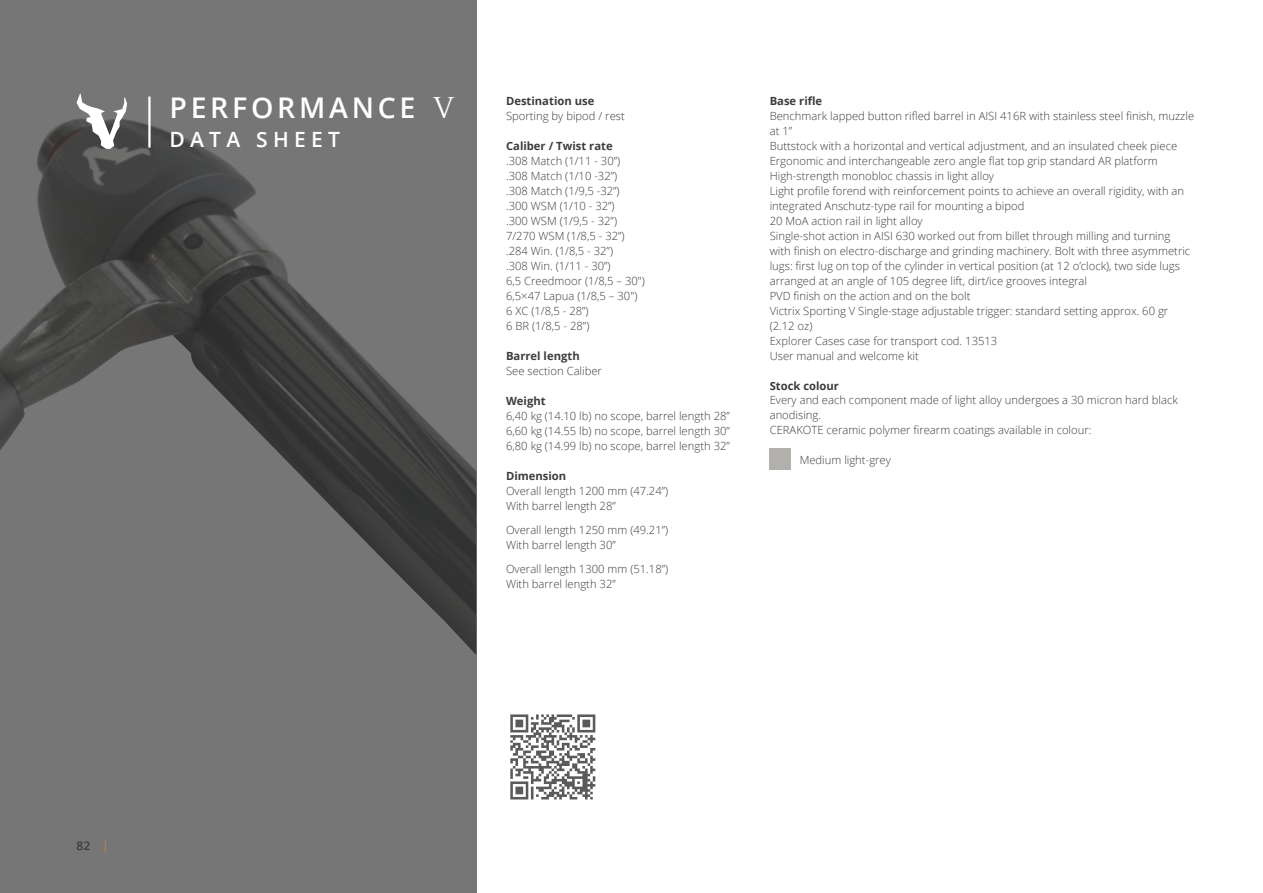
<style>
.page{position:relative;width:1263px;height:893px;background:#fff}
.page>*{position:absolute;margin:0;border:0;box-sizing:border-box;transform-origin:0 0}
.t1{font:600 28.5px "Open Sans";letter-spacing:.13em;color:#fff}
.t2{font:600 21px "Open Sans";letter-spacing:.25em;color:#fff}
.t3{font:600 12px "Open Sans";color:#3c3c3b}
.t4{font:300 11.25px/15px "Open Sans";color:#3c3c3b}
.t5{font:700 11.25px "Open Sans";color:#3c3c3b}
.s1{font-family:"Augustus";font-weight:400}
.s2{font-weight:400;color:#ef7d00}
</style>
<div class="page">
<div style="left:770px;top:448px;width:21px;height:21px;background:#b1b0ac"></div>
<svg style="left:510px;top:714px;width:85px;height:85px"></svg>
<svg style="left:0;top:0;width:476px;height:893px;background:#6a6a69"></svg>
<hr style="left:148px;top:97px;width:3px;height:51px;background:#fff">
<svg style="left:77px;top:94px;width:50px;height:55px"></svg>
<h1 class="t1" style="left:169px;top:89px;width:288px">PERFORMANCE <span class="s1">v</span></h1>
<h2 class="t2" style="left:169px;top:125px;width:172px">DATA SHEET</h2>
<p class="t5" style="left:506px;top:93px;width:90px">Destination use</p>
<p class="t4" style="left:506px;top:108px;width:120px">Sporting by bipod / rest</p>
<p class="t5" style="left:506px;top:138px;width:108px">Caliber / Twist rate</p>
<p class="t4" style="left:506px;top:153px;width:140px">.308 Match (1/11 - 30”)<br>.308 Match (1/10 -32”)<br>.308 Match (1/9,5 -32”)<br>.300 WSM (1/10 - 32”)<br>.300 WSM (1/9,5 - 32”)<br>7/270 WSM (1/8,5 - 32”) .284 Win. (1/8,5 - 32”)<br>.308 Win. (1/11 - 30”)<br>6,5 Creedmoor (1/8,5 – 30″)<br>6,5×47 Lapua (1/8,5 – 30″)<br>6 XC (1/8,5 - 28”)<br>6 BR (1/8,5 - 28”)</p>
<p class="t5" style="left:506px;top:348px;width:75px">Barrel length</p>
<p class="t4" style="left:506px;top:363px;width:97px">See section Caliber</p>
<p class="t5" style="left:506px;top:393px;width:41px">Weight</p>
<p class="t4" style="left:506px;top:408px;width:225px;text-align:justify">6,40 kg (14.10 lb) no scope, barrel length 28” 6,60 kg (14.55 lb) no scope, barrel length 30” 6,80 kg (14.99 lb) no scope, barrel length 32”</p>
<p class="t5" style="left:506px;top:468px;width:62px">Dimension</p>
<p class="t4" style="left:506px;top:483px;width:164px">Overall length 1200 mm (47.24”)<br>With barrel length 28”</p>
<p class="t4" style="left:506px;top:522px;width:164px">Overall length 1250 mm (49.21”)<br>With barrel length 30”</p>
<p class="t4" style="left:506px;top:561px;width:164px">Overall length 1300 mm (51.18”)<br>With barrel length 32”</p>
<p class="t5" style="left:770px;top:93px;width:54px">Base rifle</p>
<p class="t4" style="left:770px;top:108px;width:426px">Benchmark lapped button rifled barrel in AISI 416R with stainless steel finish, muzzle at 1”<br>Buttstock with a horizontal and vertical adjustment, and an insulated cheek piece Ergonomic and interchangeable zero angle flat top grip standard AR platform High-strength monobloc chassis in light alloy<br>Light profile forend with reinforcement points to achieve an overall rigidity, with an integrated Anschutz-type rail for mounting a bipod<br>20 MoA action rail in light alloy<br>Single-shot action in AISI 630 worked out from billet through milling and turning with finish on electro-discharge and grinding machinery. Bolt with three asymmetric lugs: first lug on top of the cylinder in vertical position (at 12 o’clock), two side lugs arranged at an angle of 105 degree lift, dirt/ice grooves integral<br>PVD finish on the action and on the bolt<br>Victrix Sporting V Single-stage adjustable trigger: standard setting approx. 60 gr (2.12 oz)<br>Explorer Cases case for transport cod. 13513<br>User manual and welcome kit</p>
<p class="t5" style="left:770px;top:378px;width:71px">Stock colour</p>
<p class="t4" style="left:770px;top:392px;width:410px">Every and each component made of light alloy undergoes a 30 micron hard black anodising.<br>CERAKOTE ceramic polymer firearm coatings available in colour:</p>
<p class="t4" style="left:800px;top:452px;width:93px">Medium light-grey</p>
<p class="t3" style="left:77px;top:838px;width:34px">82 <span class="s2">|</span></p>
</div>
